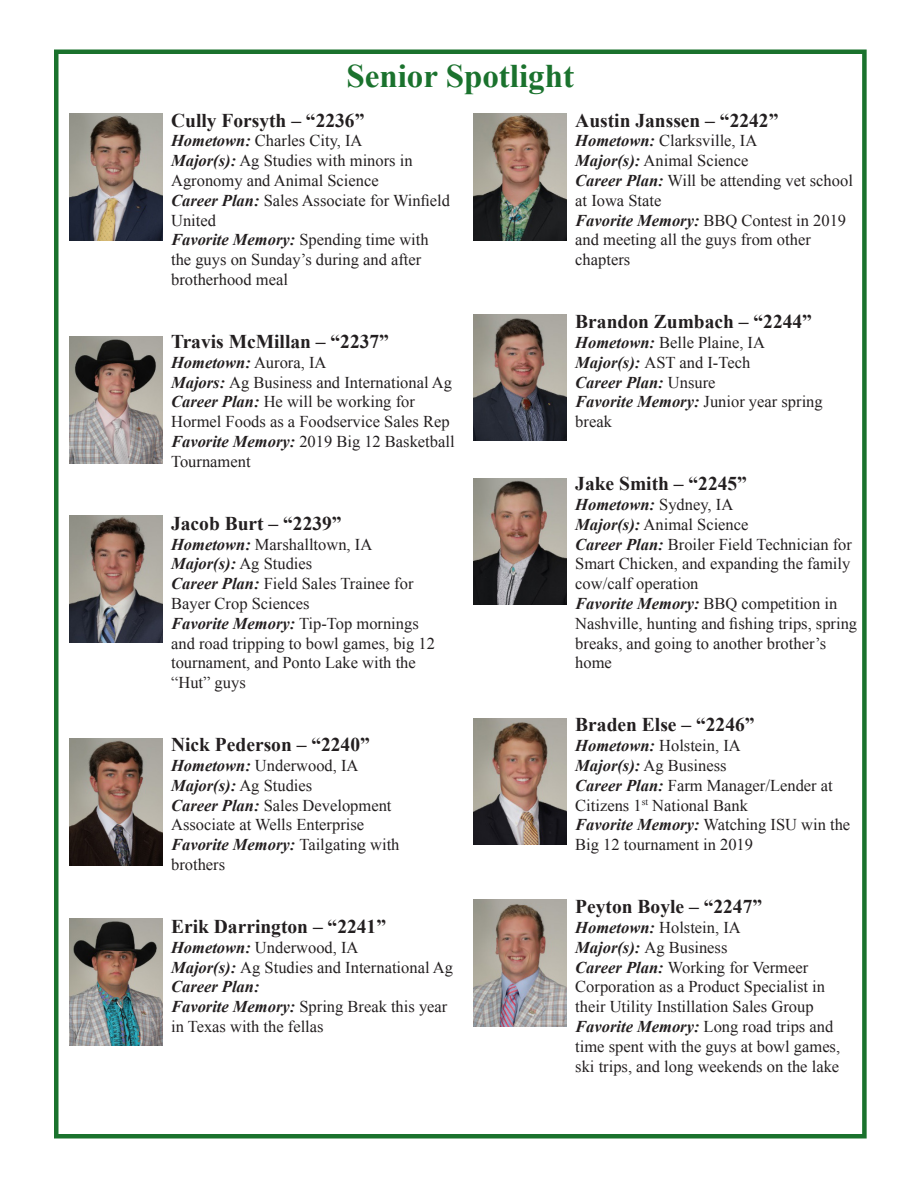
<style>
.page{position:relative;width:918px;height:1188px;background:#fff}
.page>*{position:absolute;margin:0;border:0;box-sizing:border-box;transform-origin:0 0}
.t1{font:700 33px "Times New Roman";color:#1a722d}
.t2{font:700 19.5px "Times New Roman";color:#231f20}
.t3{font:16.5px/19.8px "Times New Roman";color:#231f20}
.t4{font:italic 700 16.5px "Times New Roman";color:#231f20}
.s1{font-weight:700;font-style:italic}
.s2{font-weight:400;font-style:normal}
</style>
<div class="page">
<div style="left:54px;top:49px;width:813px;height:1089px;border:4px solid #1a722d"></div>
<img style="left:70px;top:113px;width:92px;height:127px">
<img style="left:70px;top:337px;width:92px;height:127px">
<img style="left:70px;top:515px;width:92px;height:127px">
<img style="left:70px;top:739px;width:92px;height:126px">
<img style="left:70px;top:919px;width:92px;height:127px">
<img style="left:474px;top:113px;width:92px;height:127px">
<img style="left:474px;top:314px;width:92px;height:127px">
<img style="left:474px;top:478px;width:92px;height:127px">
<img style="left:474px;top:718px;width:92px;height:127px">
<img style="left:474px;top:900px;width:92px;height:126px">
<p class="t1" style="left:346px;top:53px;width:229px">Senior Spotlight</p>
<p class="t2" style="left:171px;top:107px;width:195px">Cully Forsyth – “2236”</p>
<p class="t3" style="left:171px;top:131px;width:193px"><span class="s1">Hometown:</span> Charles City, IA</p>
<p class="t3" style="left:171px;top:151px;width:243px"><span class="s1">Major(s):</span> Ag Studies with minors in<br>Agronomy and Animal Science</p>
<p class="t3" style="left:171px;top:190px;width:281px"><span class="s1">Career Plan:</span> Sales Associate for Winfield<br>United</p>
<p class="t3" style="left:171px;top:230px;width:259px"><span class="s1">Favorite Memory:</span> Spending time with the guys on Sunday’s during and after brotherhood meal</p>
<p class="t2" style="left:575px;top:107px;width:205px">Austin Janssen – “2242”</p>
<p class="t3" style="left:575px;top:131px;width:183px"><span class="s1">Hometown:</span> Clarksville, IA</p>
<p class="t3" style="left:575px;top:151px;width:175px"><span class="s1">Major(s):</span> Animal Science</p>
<p class="t3" style="left:575px;top:170px;width:279px"><span class="s1">Career Plan:</span> Will be attending vet school at Iowa State</p>
<p class="t3" style="left:575px;top:210px;width:272px"><span class="s1">Favorite Memory:</span> BBQ Contest in 2019 and meeting all the guys from other chapters</p>
<p class="t2" style="left:171px;top:328px;width:219px">Travis McMillan – “2237”</p>
<p class="t4" style="left:171px;top:351px;width:157px">Hometown: <span class="s2">Aurora, IA</span></p>
<p class="t3" style="left:171px;top:372px;width:282px"><span class="s1">Majors:</span> Ag Business and International Ag</p>
<p class="t3" style="left:171px;top:392px;width:280px"><span class="s1">Career Plan:</span> He will be working for<br>Hormel Foods as a Foodservice Sales Rep</p>
<p class="t3" style="left:171px;top:431px;width:285px"><span class="s1">Favorite Memory:</span> 2019 Big 12 Basketball<br>Tournament</p>
<p class="t2" style="left:171px;top:510px;width:172px">Jacob Burt – “2239”</p>
<p class="t3" style="left:171px;top:534px;width:203px"><span class="s1">Hometown:</span> Marshalltown, IA</p>
<p class="t4" style="left:171px;top:552px;width:143px">Major(s): <span class="s2">Ag Studies</span></p>
<p class="t3" style="left:171px;top:574px;width:244px"><span class="s1">Career Plan:</span> Field Sales Trainee for<br>Bayer Crop Sciences</p>
<p class="t3" style="left:171px;top:613px;width:265px"><span class="s1">Favorite Memory:</span> Tip-Top mornings and road tripping to bowl games, big 12 tournament, and Ponto Lake with the “Hut” guys</p>
<p class="t2" style="left:171px;top:731px;width:200px">Nick Pederson – “2240”</p>
<p class="t3" style="left:171px;top:755px;width:189px"><span class="s1">Hometown:</span> Underwood, IA</p>
<p class="t4" style="left:171px;top:774px;width:143px">Major(s): <span class="s2">Ag Studies</span></p>
<p class="t3" style="left:171px;top:795px;width:222px"><span class="s1">Career Plan:</span> Sales Development<br>Associate at Wells Enterprise</p>
<p class="t3" style="left:171px;top:835px;width:230px"><span class="s1">Favorite Memory:</span> Tailgating with brothers</p>
<p class="t2" style="left:171px;top:913px;width:217px">Erik Darrington – “2241”</p>
<p class="t3" style="left:171px;top:937px;width:189px"><span class="s1">Hometown:</span> Underwood, IA</p>
<p class="t3" style="left:171px;top:957px;width:283px"><span class="s1">Major(s):</span> Ag Studies and International Ag</p>
<p class="t4" style="left:171px;top:975px;width:90px">Career Plan:</p>
<p class="t3" style="left:171px;top:997px;width:278px"><span class="s1">Favorite Memory:</span> Spring Break this year in Texas with the fellas</p>
<p class="t2" style="left:575px;top:308px;width:238px">Brandon Zumbach – “2244”</p>
<p class="t3" style="left:575px;top:332px;width:191px"><span class="s1">Hometown:</span> Belle Plaine, IA</p>
<p class="t3" style="left:575px;top:352px;width:176px"><span class="s1">Major(s):</span> AST and I-Tech</p>
<p class="t4" style="left:575px;top:371px;width:142px">Career Plan: <span class="s2">Unsure</span></p>
<p class="t3" style="left:575px;top:392px;width:249px"><span class="s1">Favorite Memory:</span> Junior year spring break</p>
<p class="t2" style="left:575px;top:470px;width:173px">Jake Smith – “2245”</p>
<p class="t4" style="left:575px;top:493px;width:159px">Hometown: <span class="s2">Sydney, IA</span></p>
<p class="t3" style="left:575px;top:514px;width:175px"><span class="s1">Major(s):</span> Animal Science</p>
<p class="t3" style="left:575px;top:534px;width:278px;text-align:justify"><span class="s1">Career Plan:</span> Broiler Field Technician for Smart Chicken, and expanding the family cow/calf operation</p>
<p class="t3" style="left:575px;top:593px;width:283px"><span class="s1">Favorite Memory:</span> BBQ competition in<br>Nashville, hunting and fishing trips, spring breaks, and going to another brother’s home</p>
<p class="t2" style="left:575px;top:711px;width:181px">Braden Else – “2246”</p>
<p class="t3" style="left:575px;top:736px;width:167px"><span class="s1">Hometown:</span> Holstein, IA</p>
<p class="t3" style="left:575px;top:755px;width:153px"><span class="s1">Major(s):</span> Ag Business</p>
<p class="t3" style="left:575px;top:775px;width:259px"><span class="s1">Career Plan:</span> Farm Manager/Lender at<br>Citizens 1<sup>st</sup> National Bank</p>
<p class="t3" style="left:575px;top:815px;width:277px"><span class="s1">Favorite Memory:</span> Watching ISU win the<br>Big 12 tournament in 2019</p>
<p class="t2" style="left:575px;top:893px;width:188px">Peyton Boyle – “2247”</p>
<p class="t3" style="left:575px;top:917px;width:167px"><span class="s1">Hometown:</span> Holstein, IA</p>
<p class="t3" style="left:575px;top:937px;width:154px"><span class="s1">Major(s):</span> Ag Business</p>
<p class="t3" style="left:575px;top:957px;width:251px"><span class="s1">Career Plan:</span> Working for Vermeer<br>Corporation as a Product Specialist in their Utility Instillation Sales Group</p>
<p class="t3" style="left:575px;top:1016px;width:266px"><span class="s1">Favorite Memory:</span> Long road trips and time spent with the guys at bowl games, ski trips, and long weekends on the lake</p>
</div>
